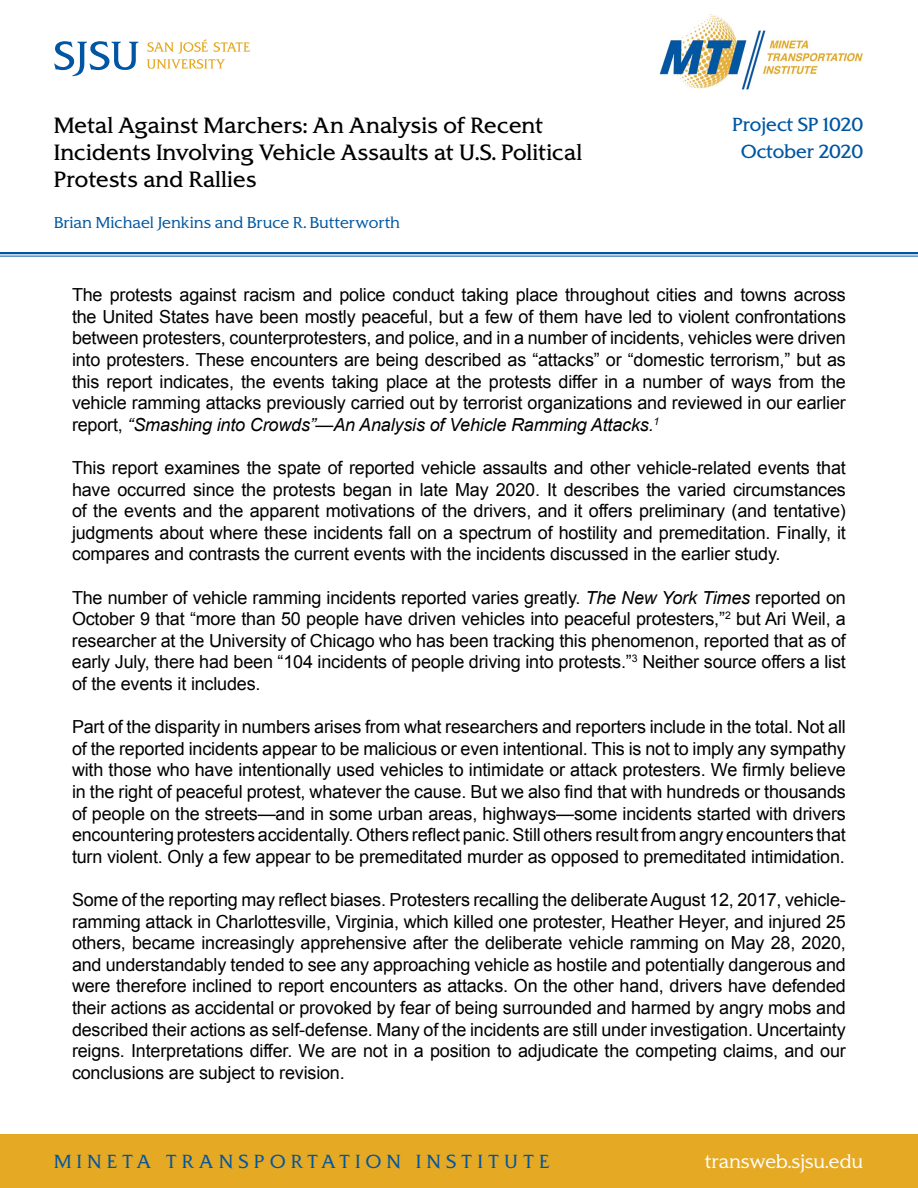
<style>
.page{position:relative;width:918px;height:1188px;background:#fff}
.page>*{position:absolute;margin:0;border:0;box-sizing:border-box;transform-origin:0 0}
.t1{font:21px/27px "SJSU Spartan";letter-spacing:.01em;color:#000}
.t2{font:18px/21.6px "Arial";letter-spacing:-.01em;color:#000;text-align:justify}
.t3{font:300 18px "SJSU Spartan";letter-spacing:.3em;color:#0056a2}
.t4{font:18px/27px "SJSU Spartan";color:#0056a2;text-align:center}
.t5{font:300 18px "SJSU Spartan";color:#fff}
.t6{font:300 15px "SJSU Spartan";color:#0056a2}
.s1{font-style:italic}
</style>
<div class="page">
<hr style="left:0;top:252px;width:918px;height:2px;background:#0056a2">
<hr style="left:0;top:256px;width:918px;height:1px;background:#0056a2">
<svg style="left:54px;top:41px;width:84px;height:35px"></svg>
<svg style="left:147px;top:39px;width:103px;height:30px"></svg>
<div style="left:0;top:1134px;width:918px;height:54px;background:#e5a923"></div>
<img style="left:659px;top:14px;width:204px;height:76px">
<p class="t1" style="left:54px;top:112px;width:530px">Metal Against Marchers: An Analysis of Recent<br>Incidents Involving Vehicle Assaults at U.S. Political<br>Protests and Rallies</p>
<p class="t6" style="left:54px;top:213px;width:348px">Brian Michael Jenkins and Bruce R. Butterworth</p>
<p class="t4" style="left:733px;top:111px;width:132px">Project SP 1020<br>October 2020</p>
<p class="t2" style="left:72px;top:284px;width:776px">The protests against racism and police conduct taking place throughout cities and towns across the United States have been mostly peaceful, but a few of them have led to violent confrontations between protesters, counterprotesters, and police, and in a number of incidents, vehicles were driven into protesters. These encounters are being described as “attacks” or “domestic terrorism,” but as this report indicates, the events taking place at the protests differ in a number of ways from the vehicle ramming attacks previously carried out by terrorist organizations and reviewed in our earlier report, <span class="s1">“Smashing into Crowds”—An Analysis of Vehicle Ramming Attacks.</span><sup>1</sup></p>
<p class="t2" style="left:72px;top:457px;width:775px">This report examines the spate of reported vehicle assaults and other vehicle-related events that have occurred since the protests began in late May 2020. It describes the varied circumstances of the events and the apparent motivations of the drivers, and it offers preliminary (and tentative) judgments about where these incidents fall on a spectrum of hostility and premeditation. Finally, it compares and contrasts the current events with the incidents discussed in the earlier study.</p>
<p class="t2" style="left:72px;top:587px;width:775px">The number of vehicle ramming incidents reported varies greatly. <span class="s1">The New York Times</span> reported on October 9 that “more than 50 people have driven vehicles into peaceful protesters,”<sup>2</sup> but Ari Weil, a researcher at the University of Chicago who has been tracking this phenomenon, reported that as of early July, there had been “104 incidents of people driving into protests.”<sup>3</sup> Neither source offers a list of the events it includes.</p>
<p class="t2" style="left:72px;top:716px;width:775px">Part of the disparity in numbers arises from what researchers and reporters include in the total. Not all of the reported incidents appear to be malicious or even intentional. This is not to imply any sympathy with those who have intentionally used vehicles to intimidate or attack protesters. We firmly believe in the right of peaceful protest, whatever the cause. But we also find that with hundreds or thousands of people on the streets—and in some urban areas, highways—some incidents started with drivers encountering protesters accidentally. Others reflect panic. Still others result from angry encounters that turn violent. Only a few appear to be premeditated murder as opposed to premeditated intimidation.</p>
<p class="t2" style="left:72px;top:889px;width:775px">Some of the reporting may reflect biases. Protesters recalling the deliberate August 12, 2017, vehicle&shy;ramming attack in Charlottesville, Virginia, which killed one protester, Heather Heyer, and injured 25 others, became increasingly apprehensive after the deliberate vehicle ramming on May 28, 2020, and understandably tended to see any approaching vehicle as hostile and potentially dangerous and were therefore inclined to report encounters as attacks. On the other hand, drivers have defended their actions as accidental or provoked by fear of being surrounded and harmed by angry mobs and described their actions as self-defense. Many of the incidents are still under investigation. Uncertainty reigns. Interpretations differ. We are not in a position to adjudicate the competing claims, and our conclusions are subject to revision.</p>
<p class="t3" style="left:54px;top:1150px;width:497px">MINETA TRANSPORTATION INSTITUTE</p>
<p class="t5" style="left:705px;top:1150px;width:160px">transweb.sjsu.edu</p>
</div>
